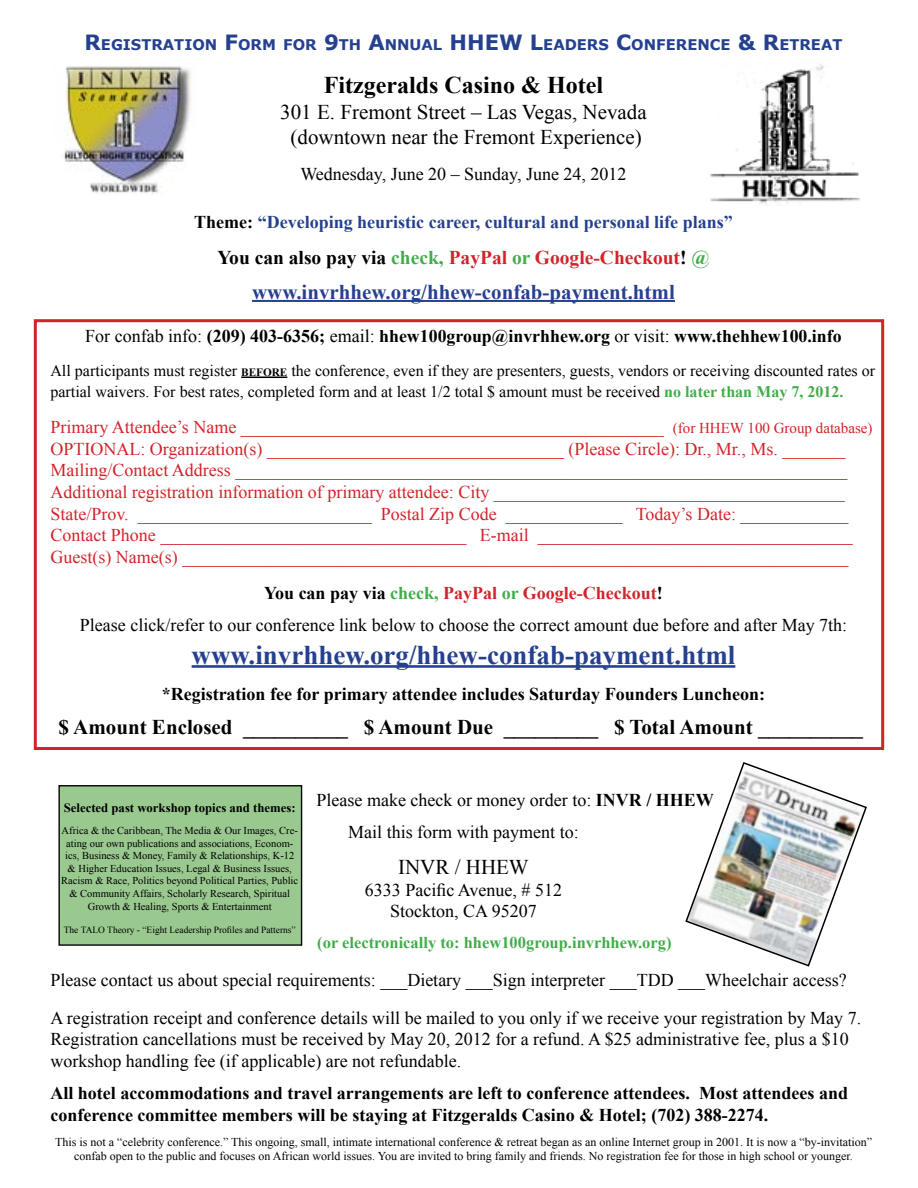
<style>
.page{position:relative;width:918px;height:1188px;background:#fff}
.page>*{position:absolute;margin:0;border:0;box-sizing:border-box;transform-origin:0 0}
.t1{font:700 27px "Times New Roman";color:#25408f}
.t2{font:700 24px "Times New Roman";color:#000}
.t3{font:21px/25.2px "Times New Roman";color:#000;text-align:center}
.t4{font:700 21px "Times New Roman";color:#000}
.t5{font:700 21px "Times New Roman";color:#25408f}
.t6{font:700 19.5px "Times New Roman";color:#d2232a}
.t7{font:18px/21.6px "Times New Roman";color:#d2232a}
.t8{font:18px/32.4px "Times New Roman";color:#000}
.t9{font:700 18px/21.6px "Times New Roman";color:#000}
.t10{font:700 18px "Times New Roman";color:#25408f}
.t11{font:700 17.85px "Times New Roman";color:#000}
.t12{font:700 16.5px "Times New Roman";color:#41ad49}
.t13{font:16.05px/21.6px "Times New Roman";color:#000}
.t14{font:700 14.7px "Verdana";color:#25408f}
.t15{font:700 12.75px "Times New Roman";color:#000}
.t16{font:12px/14.4px "Times New Roman";color:#000;text-align:center}
.t17{font:10.5px/12.6px "Times New Roman";color:#000;text-align:center}
.t18{font:9.45px "Times New Roman";color:#000}
.s1{font-size:21px}
.s2{color:#000}
.s3{color:#41ad49}
.s4{font-weight:400;font-size:18px}
.s5{font-size:18px}
.s6{font-weight:400}
.s7{font-weight:700;font-size:11.25px}
.s8{font-weight:700;color:#41ad49}
.s9{font-size:15px}
.s10{font-weight:700}
.s11{font-weight:700;color:#d2232a}
</style>
<div class="page">
<hr style="left:252px;top:300px;width:423px;height:2px;background:#25408f">
<hr style="left:241px;top:377px;width:46px;height:1px;background:#000">
<hr style="left:192px;top:665px;width:543px;height:3px;background:#25408f">
<img style="left:63px;top:66px;width:128px;height:128px">
<img style="left:710px;top:64px;width:150px;height:140px">
<div style="left:34px;top:319px;width:850px;height:431px;border:3px solid #d2232a"></div>
<div style="left:59px;top:786px;width:243px;height:159px;background:#9ac990"></div>
<div style="left:58px;top:785px;width:244px;height:161px;border:1px solid #000"></div>
<img style="left:685px;top:762px;width:182px;height:205px">
<p class="t14" style="left:85px;top:34px;width:382px"><span class="s1">R</span>EGISTRATION <span class="s1">F</span>ORM FOR <span class="s1">9</span>TH <span class="s1">A</span>NNUAL <span class="s1">HHE</span></p>
<p class="t14" style="left:499px;top:34px;width:345px"><span class="s1">W L</span>EADERS <span class="s1">C</span>ONFERENCE <span class="s1">&amp; R</span>ETREAT</p>
<h2 class="t2" style="left:324px;top:69px;width:281px">Fitzgeralds Casino &amp; Hotel</h2>
<p class="t3" style="left:280px;top:99px;width:368px">301 E. Fremont Street – Las Vegas, Nevada (downtown near the Fremont Experience)</p>
<p class="t8" style="left:300px;top:157px;width:328px">Wednesday, June 20 – Sunday, June 24, 2012</p>
<p class="t10" style="left:194px;top:210px;width:540px"><span class="s2">Theme:</span> “Developing heuristic career, cultural and personal life plans”</p>
<p class="t6" style="left:217px;top:244px;width:494px"><span class="s2">You can also pay via</span> <span class="s3">check,</span> PayPal <span class="s3">or</span> Google-Checkout<span class="s2">!</span> <span class="s3">@</span></p>
<p class="t5" style="left:252px;top:277px;width:424px">www.invrhhew.org/hhew-confab-payment.html</p>
<p class="t11" style="left:85px;top:324px;width:758px"><span class="s4">For confab info:</span> <span class="s5">(209) 403-6356;</span> <span class="s4">email:</span> hhew100group@invrhhew.org <span class="s6">or visit:</span> www.thehhew100.info</p>
<p class="t13" style="left:50px;top:359px;width:826px">All participants must register <span class="s7">BEFORE</span> the conference, even if they are presenters, guests, vendors or receiving discounted rates or partial waivers. For best rates, completed form and at least 1/2 total $ amount must be received <span class="s8">no later than May 7, 2012.</span></p>
<p class="t7" style="left:50px;top:416px;width:824px">Primary Attendee’s Name _______________________________________________ <span class="s9">(for HHEW 100 Group database)<br></span>OPTIONAL: Organization(s) _________________________________ (Please Circle): Dr., Mr., Ms. _______ Mailing/Contact Address ____________________________________________________________________ Additional registration information of primary attendee: City _______________________________________ State/Prov. __________________________ Postal Zip Code _____________ Today’s Date: ____________ Contact Phone __________________________________ E-mail ___________________________________ Guest(s) Name(s) __________________________________________________________________________</p>
<p class="t8" style="left:80px;top:576px;width:769px;text-align:center"><span class="s10">You can pay via</span> <span class="s8">check,</span> <span class="s11">PayPal</span> <span class="s8">or</span> <span class="s11">Google-Checkout</span><span class="s10">!<br></span>Please click/refer to our conference link below to choose the correct amount due before and after May 7th:</p>
<h1 class="t1" style="left:192px;top:636px;width:545px">www.invrhhew.org/hhew-confab-payment.html</h1>
<p class="t9" style="left:162px;top:682px;width:605px">*Registration fee for primary attendee includes Saturday Founders Luncheon:</p>
<p class="t4" style="left:59px;top:712px;width:806px">$ Amount Enclosed __________ $ Amount Due _________ $ Total Amount __________</p>
<p class="t8" style="left:348px;top:783px;width:367px;text-indent:-32px">Please make check or money order to: <span class="s10">INVR / HHEW<br></span>Mail this form with payment to:</p>
<p class="t3" style="left:398px;top:854px;width:132px">INVR / HHEW</p>
<p class="t8" style="left:365px;top:879px;width:199px;line-height:21.6px;text-align:center">6333 Pacific Avenue, # 512<br>Stockton, CA 95207</p>
<p class="t12" style="left:317px;top:931px;width:356px">(or electronically to: hhew100group.invrhhew.org)</p>
<p class="t8" style="left:50px;top:961px;width:812px;line-height:37.8px">Please contact us about special requirements: ___Dietary ___Sign interpreter ___TDD ___Wheelchair access?<br>A registration receipt and conference details will be mailed to you only if we receive your registration by May 7.</p>
<p class="t8" style="left:50px;top:1028px;width:800px;line-height:21.6px">Registration cancellations must be received by May 20, 2012 for a refund. A $25 administrative fee, plus a $10 workshop handling fee (if applicable) are not refundable.</p>
<p class="t9" style="left:50px;top:1082px;width:799px">All hotel accommodations and travel arrangements are left to conference attendees. Most attendees and conference committee members will be staying at Fitzgeralds Casino &amp; Hotel; (702) 388-2274.</p>
<p class="t16" style="left:55px;top:1135px;width:818px">This is not a “celebrity conference.” This ongoing, small, intimate international conference &amp; retreat began as an online Internet group in 2001. It is now a “by-invitation” confab open to the public and focuses on African world issues. You are invited to bring family and friends. No registration fee for those in high school or younger.</p>
<p class="t15" style="left:64px;top:799px;width:233px">Selected past workshop topics and themes:</p>
<p class="t17" style="left:61px;top:824px;width:238px">Africa &amp; the Caribbean, The Media &amp; Our Images, Cre&shy;ating our own publications and associations, Econom&shy;ics, Business &amp; Money, Family &amp; Relationships, K-12 &amp; Higher Education Issues, Legal &amp; Business Issues, Racism &amp; Race, Politics beyond Political Parties, Public &amp; Community Affairs, Scholarly Research, Spiritual Growth &amp; Healing, Sports &amp; Entertainment</p>
<p class="t18" style="left:64px;top:924px;width:233px">The TALO Theory - “Eight Leadership Profiles and Patterns”</p>
</div>
